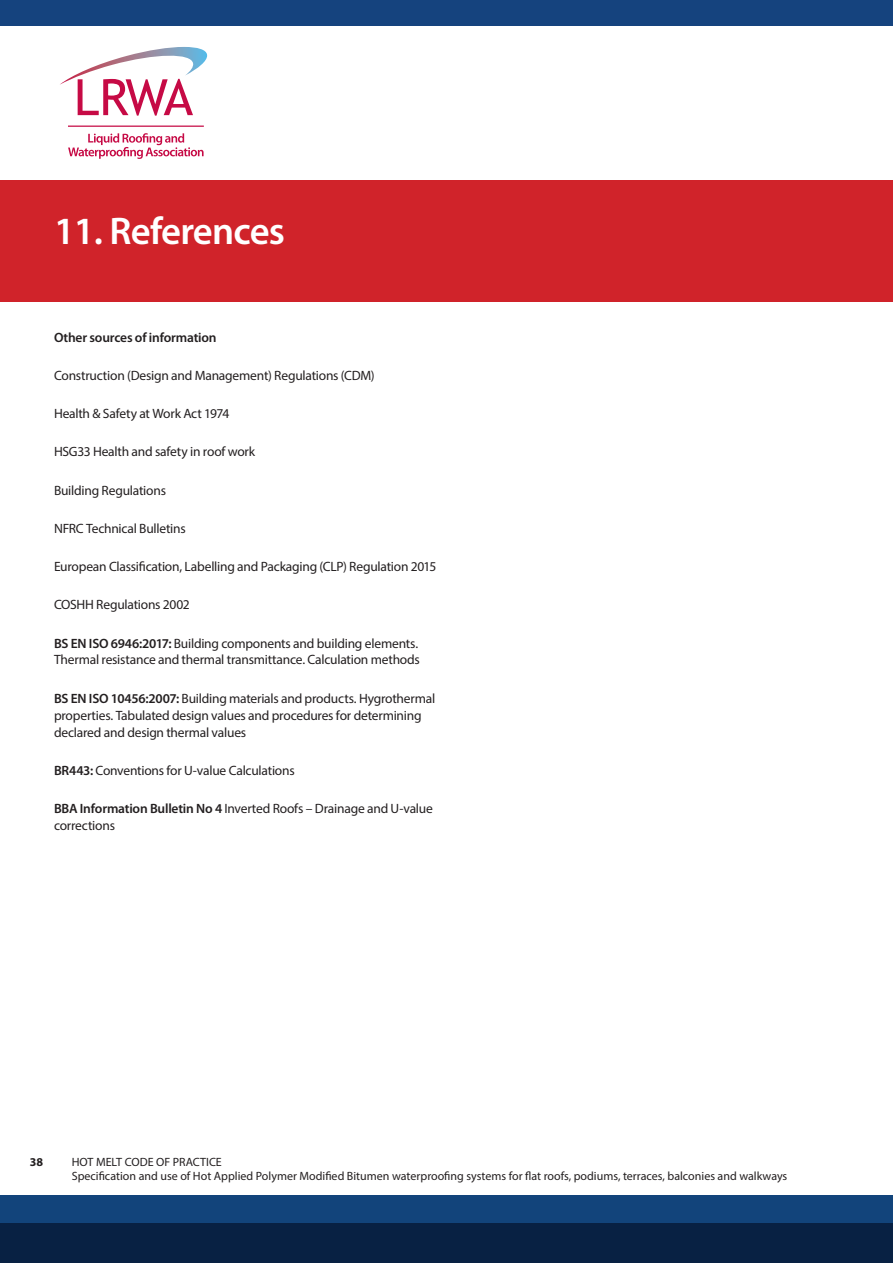
<style>
.page{position:relative;width:893px;height:1263px;background:#fff}
.page>*{position:absolute;margin:0;border:0;box-sizing:border-box;transform-origin:0 0}
.t1{font:600 38.7px "Myriad Pro";letter-spacing:-.02em;color:#fff}
.t2{font:13.5px/17px "Myriad Pro";letter-spacing:-.015em;color:#231f20}
.t3{font:600 13.5px "Myriad Pro";letter-spacing:-.015em;color:#231f20}
.t4{font:12px/14.4px "Myriad Pro";color:#231f20}
.t5{font:700 12px "Myriad Pro";color:#231f20}
.s1{font-weight:600}
</style>
<div class="page">
<div style="left:0;top:0;width:893px;height:26px;background:#15437e"></div>
<svg style="left:60px;top:47px;width:147px;height:69px"></svg>
<hr style="left:68px;top:126px;width:136px;height:1px;background:#c60a45">
<svg style="left:68px;top:133px;width:136px;height:26px"></svg>
<div style="left:0;top:1195px;width:893px;height:40px;background:#12447b"></div>
<div style="left:0;top:1223px;width:893px;height:40px;background:#082143"></div>
<div style="left:0;top:181px;width:893px;height:121px;background:#d0232a"></div>
<p class="t1" style="left:54px;top:206px;width:233px">11. References</p>
<p class="t3" style="left:54px;top:329px;width:164px">Other sources of information</p>
<p class="t2" style="left:54px;top:367px;width:322px">Construction (Design and Management) Regulations (CDM)</p>
<p class="t2" style="left:54px;top:405px;width:177px">Health &amp; Safety at Work Act 1974</p>
<p class="t2" style="left:54px;top:443px;width:203px">HSG33 Health and safety in roof work</p>
<p class="t2" style="left:54px;top:481px;width:113px">Building Regulations</p>
<p class="t2" style="left:54px;top:520px;width:133px">NFRC Technical Bulletins</p>
<p class="t2" style="left:54px;top:558px;width:384px">European Classification, Labelling and Packaging (CLP) Regulation 2015</p>
<p class="t2" style="left:54px;top:596px;width:137px">COSHH Regulations 2002</p>
<p class="t2" style="left:54px;top:634px;width:367px"><span class="s1">BS EN ISO 6946:2017:</span> Building components and building elements.<br>Thermal resistance and thermal transmittance. Calculation methods</p>
<p class="t2" style="left:54px;top:689px;width:383px"><span class="s1">BS EN ISO 10456:2007:</span> Building materials and products. Hygrothermal properties. Tabulated design values and procedures for determining declared and design thermal values</p>
<p class="t2" style="left:54px;top:762px;width:242px"><span class="s1">BR443:</span> Conventions for U-value Calculations</p>
<p class="t2" style="left:54px;top:800px;width:380px"><span class="s1">BBA Information Bulletin No 4</span> Inverted Roofs – Drainage and U-value corrections</p>
<p class="t5" style="left:30px;top:1154px;width:15px">38</p>
<p class="t4" style="left:72px;top:1154px;width:717px">HOT MELT CODE OF PRACTICE<br>Specification and use of Hot Applied Polymer Modified Bitumen waterproofing systems for flat roofs, podiums, terraces, balconies and walkways</p>
</div>
